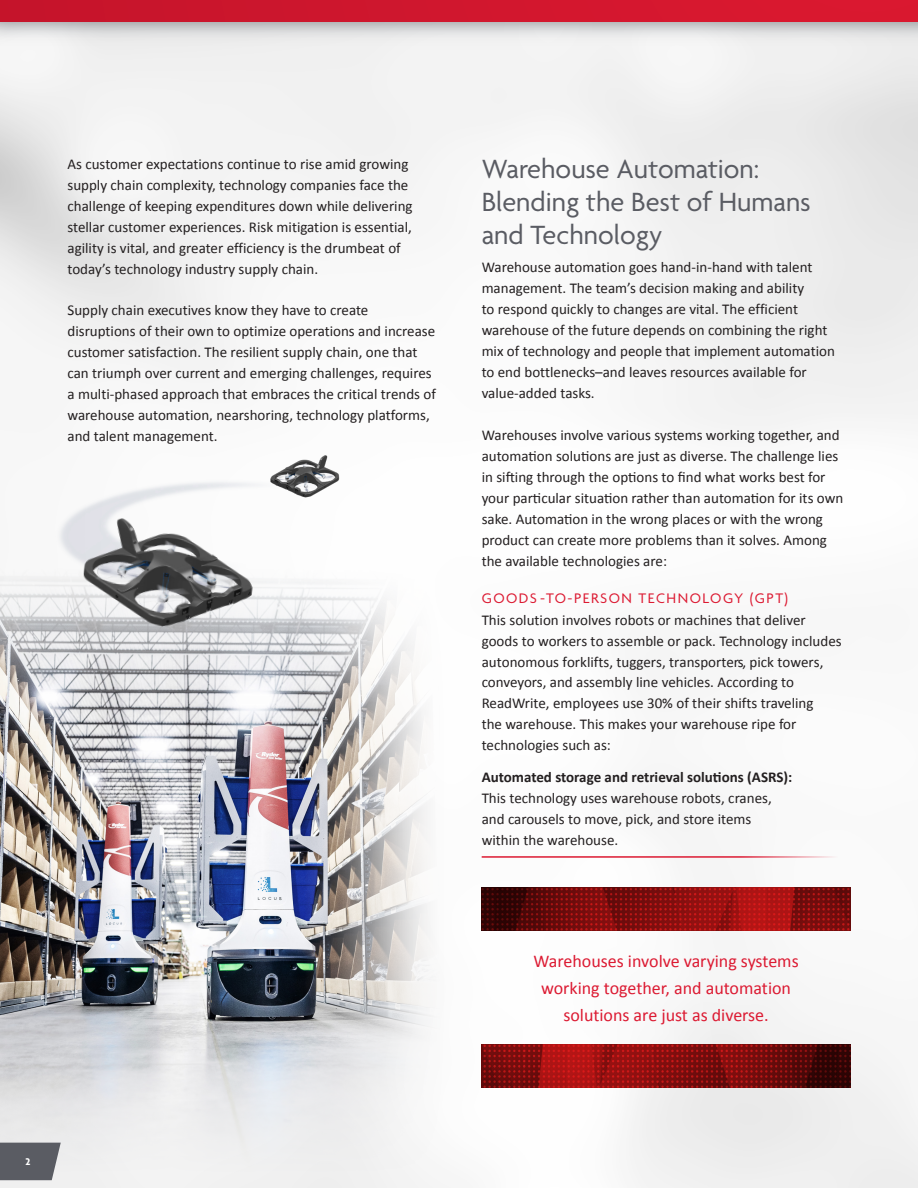
<style>
.page{position:relative;width:918px;height:1188px;background:#fff}
.page>*{position:absolute;margin:0;border:0;box-sizing:border-box;transform-origin:0 0}
.t1{font:28.5px/33px "Agenda";color:#5a5c63}
.t2{font:18px/27px "Calibri";color:#dc1a32;text-align:center}
.t3{font:15px/21px "Calibri";color:#231f20}
.t4{font:700 10.5px "Agenda";color:#fff}
.s1{font-family:"Agenda";color:#dc1a32}
.s2{font-weight:700}
</style>
<div class="page">
<img style="left:0;top:48px;width:918px;height:1140px">
<img style="left:0;top:353px;width:545px;height:835px">
<hr style="left:482px;top:856px;width:368px;height:2px;background:#dc1a32">
<img style="left:9px;top:447px;width:433px;height:178px">
<img style="left:76px;top:513px;width:182px;height:123px">
<img style="left:268px;top:451px;width:74px;height:48px">
<div style="left:0;top:0;width:918px;height:22px;background:#d0172e"></div>
<div style="left:482px;top:888px;width:368px;height:199px;background:#fff"></div>
<img style="left:482px;top:1044px;width:368px;height:43px">
<img style="left:482px;top:888px;width:368px;height:43px">
<svg style="left:0;top:1143px;width:61px;height:37px;background:#65676d"></svg>
<p class="t3" style="left:68px;top:154px;width:347px">As customer expectations continue to rise amid growing supply chain complexity, technology companies face the challenge of keeping expenditures down while delivering stellar customer experiences. Risk mitigation is essential, agility is vital, and greater efficiency is the drumbeat of today’s technology industry supply chain.</p>
<p class="t3" style="left:68px;top:300px;width:370px">Supply chain executives know they have to create disruptions of their own to optimize operations and increase customer satisfaction. The resilient supply chain, one that can triumph over current and emerging challenges, requires a multi-phased approach that embraces the critical trends of warehouse automation, nearshoring, technology platforms, and talent management.</p>
<p class="t1" style="left:482px;top:152px;width:331px">Warehouse Automation:<br>Blending the Best of Humans and Technology</p>
<p class="t3" style="left:482px;top:257px;width:355px">Warehouse automation goes hand-in-hand with talent management. The team’s decision making and ability<br>to respond quickly to changes are vital. The efficient warehouse of the future depends on combining the right mix of technology and people that implement automation to end bottlenecks–and leaves resources available for value-added tasks.</p>
<p class="t3" style="left:482px;top:424px;width:363px">Warehouses involve various systems working together, and automation solutions are just as diverse. The challenge lies in sifting through the options to find what works best for your particular situation rather than automation for its own sake. Automation in the wrong places or with the wrong product can create more problems than it solves. Among the available technologies are:</p>
<p class="t3" style="left:482px;top:588px;width:361px"><span class="s1">GOODS -TO-PERSON TECHNOLOGY (GPT)<br></span>This solution involves robots or machines that deliver goods to workers to assemble or pack. Technology includes autonomous forklifts, tuggers, transporters, pick towers, conveyors, and assembly line vehicles. According to ReadWrite, employees use 30% of their shifts traveling<br>the warehouse. This makes your warehouse ripe for technologies such as:</p>
<p class="t3" style="left:482px;top:767px;width:312px"><span class="s2">Automated storage and retrieval solutions (ASRS):<br></span>This technology uses warehouse robots, cranes, and carousels to move, pick, and store items within the warehouse.</p>
<p class="t2" style="left:533px;top:948px;width:267px">Warehouses involve varying systems working together, and automation solutions are just as diverse.</p>
<p class="t4" style="left:26px;top:1156px;width:6px">2</p>
</div>
